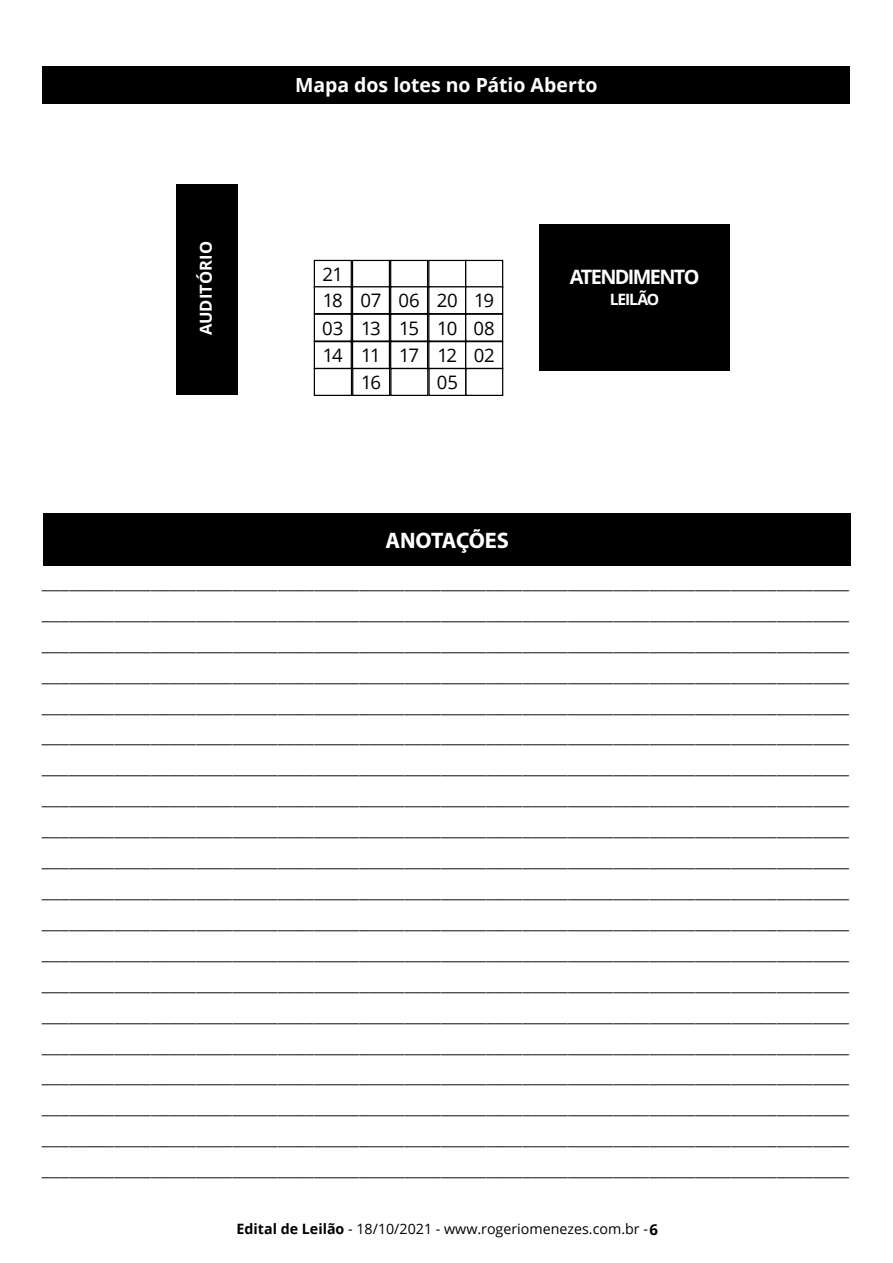
<style>
.page{position:relative;width:893px;height:1263px;background:#fff}
.page>*{position:absolute;margin:0;border:0;box-sizing:border-box;transform-origin:0 0}
.t1{font:700 22.5px "Myriad Pro";letter-spacing:-.01em;color:#fff}
.t2{font:700 19.8px "Open Sans";letter-spacing:-.085em;color:#fff}
.t3{font:700 19.5px "Open Sans";letter-spacing:-.005em;color:#fff}
.t4{font:18.6px/27.5px "Open Sans";letter-spacing:-.055em;color:#000;text-align:justify}
.t5{font:18px/30.9px "Minion Pro";color:#000;text-align:justify}
.t6{font:700 16.5px "Open Sans";letter-spacing:.005em;color:#fff}
.t7{font:700 15.6px "Open Sans";letter-spacing:-.075em;color:#fff}
.t8{font:14.25px "Open Sans";color:#000}
.s1{font-weight:700}
.s2{font-weight:700;font-size:15px}
</style>
<div class="page">
<div style="left:43px;top:66px;width:807px;height:37px;background:#000"></div>
<div style="left:43px;top:513px;width:808px;height:52px;background:#000"></div>
<div style="left:539px;top:224px;width:38px;height:29px;background:#000"></div>
<div style="left:577px;top:224px;width:39px;height:29px;background:#000"></div>
<div style="left:616px;top:224px;width:38px;height:29px;background:#000"></div>
<div style="left:654px;top:224px;width:38px;height:29px;background:#000"></div>
<div style="left:692px;top:224px;width:38px;height:29px;background:#000"></div>
<div style="left:539px;top:253px;width:38px;height:28px;background:#000"></div>
<div style="left:577px;top:253px;width:39px;height:28px;background:#000"></div>
<div style="left:616px;top:253px;width:38px;height:28px;background:#000"></div>
<div style="left:654px;top:253px;width:38px;height:28px;background:#000"></div>
<div style="left:692px;top:253px;width:38px;height:28px;background:#000"></div>
<div style="left:539px;top:281px;width:38px;height:89px;background:#000"></div>
<div style="left:577px;top:281px;width:39px;height:89px;background:#000"></div>
<div style="left:616px;top:281px;width:38px;height:89px;background:#000"></div>
<div style="left:654px;top:281px;width:38px;height:89px;background:#000"></div>
<div style="left:692px;top:281px;width:38px;height:89px;background:#000"></div>
<div style="left:314px;top:260px;width:38px;height:28px;border:1px solid #000"></div>
<div style="left:314px;top:286px;width:38px;height:28px;border:1px solid #000"></div>
<div style="left:314px;top:314px;width:38px;height:28px;border:1px solid #000"></div>
<div style="left:314px;top:341px;width:38px;height:28px;border:1px solid #000"></div>
<div style="left:352px;top:260px;width:38px;height:28px;border:1px solid #000"></div>
<div style="left:352px;top:286px;width:38px;height:28px;border:1px solid #000"></div>
<div style="left:352px;top:314px;width:38px;height:28px;border:1px solid #000"></div>
<div style="left:352px;top:341px;width:38px;height:28px;border:1px solid #000"></div>
<div style="left:390px;top:260px;width:38px;height:28px;border:1px solid #000"></div>
<div style="left:390px;top:286px;width:38px;height:28px;border:1px solid #000"></div>
<div style="left:390px;top:314px;width:38px;height:28px;border:1px solid #000"></div>
<div style="left:390px;top:341px;width:38px;height:28px;border:1px solid #000"></div>
<div style="left:428px;top:260px;width:38px;height:28px;border:1px solid #000"></div>
<div style="left:428px;top:286px;width:38px;height:28px;border:1px solid #000"></div>
<div style="left:428px;top:314px;width:38px;height:28px;border:1px solid #000"></div>
<div style="left:428px;top:341px;width:38px;height:28px;border:1px solid #000"></div>
<div style="left:176px;top:184px;width:61px;height:211px;background:#000"></div>
<div style="left:314px;top:368px;width:38px;height:28px;border:1px solid #000"></div>
<div style="left:352px;top:368px;width:38px;height:28px;border:1px solid #000"></div>
<div style="left:390px;top:368px;width:38px;height:28px;border:1px solid #000"></div>
<div style="left:428px;top:368px;width:38px;height:28px;border:1px solid #000"></div>
<div style="left:465px;top:260px;width:38px;height:28px;border:1px solid #000"></div>
<div style="left:465px;top:286px;width:38px;height:28px;border:1px solid #000"></div>
<div style="left:465px;top:314px;width:38px;height:28px;border:1px solid #000"></div>
<div style="left:465px;top:341px;width:38px;height:28px;border:1px solid #000"></div>
<div style="left:465px;top:368px;width:38px;height:28px;border:1px solid #000"></div>
<p class="t6" style="left:194px;top:335px;width:96px;rotate:-90deg">AUDITÓRIO</p>
<p class="t3" style="left:295px;top:71px;width:304px">Mapa dos lotes no Pátio Aberto</p>
<p class="t4" style="left:322px;top:260px;width:23px;line-height:27px">21<br>18<br>03<br>14</p>
<p class="t4" style="left:360px;top:286px;width:23px">07<br>13<br>11</p>
<p class="t4" style="left:398px;top:286px;width:23px">06<br>15<br>17</p>
<p class="t4" style="left:437px;top:286px;width:23px">20<br>10<br>12</p>
<p class="t4" style="left:361px;top:368px;width:22px">16</p>
<p class="t4" style="left:437px;top:368px;width:23px">05</p>
<p class="t4" style="left:473px;top:286px;width:23px">19<br>08<br>02</p>
<p class="t2" style="left:570px;top:262px;width:131px">ATENDIMENTO</p>
<p class="t7" style="left:610px;top:288px;width:51px">LEILÃO</p>
<p class="t1" style="left:385px;top:525px;width:125px">ANOTAÇÕES</p>
<p class="t5" style="left:42px;top:568px;width:809px">_________________________________________________________________________________________ _________________________________________________________________________________________ _________________________________________________________________________________________ _________________________________________________________________________________________ _________________________________________________________________________________________ _________________________________________________________________________________________ _________________________________________________________________________________________ _________________________________________________________________________________________ _________________________________________________________________________________________ _________________________________________________________________________________________ _________________________________________________________________________________________ _________________________________________________________________________________________ _________________________________________________________________________________________ _________________________________________________________________________________________ _________________________________________________________________________________________ _________________________________________________________________________________________ _________________________________________________________________________________________ _________________________________________________________________________________________ _________________________________________________________________________________________ _________________________________________________________________________________________</p>
<p class="t8" style="left:237px;top:1219px;width:423px"><span class="s1">Edital de Leilão</span> - 18/10/2021 - www.rogeriomenezes.com.br - <span class="s2">6</span></p>
</div>
